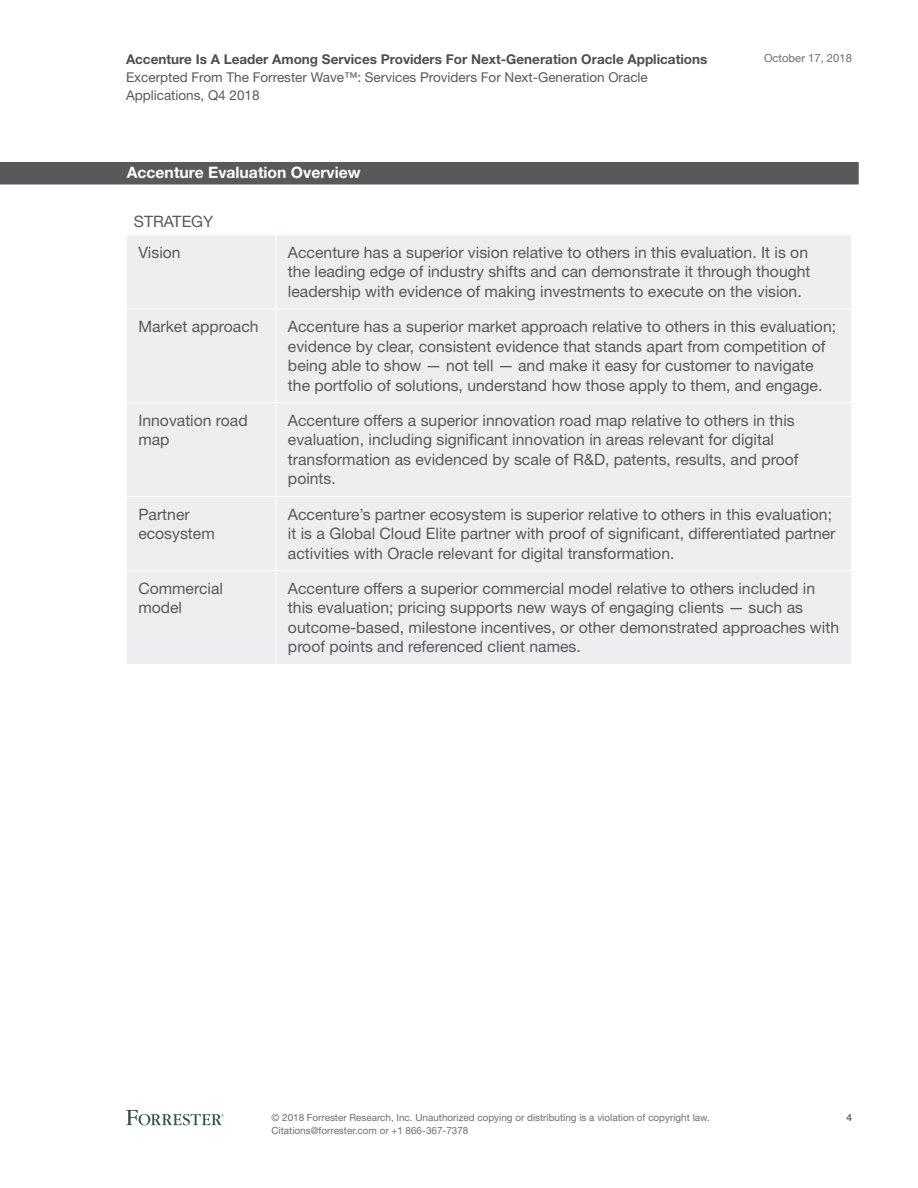
<style>
.page{position:relative;width:918px;height:1188px;background:#fff}
.page>*{position:absolute;margin:0;border:0;box-sizing:border-box;transform-origin:0 0}
.t1{font:15.75px/19.5px "Helvetica Neue LT Std";color:#59595b}
.t2{font:700 15.75px "Helvetica Neue LT Std";color:#fff}
.t3{font:13.5px/18px "Helvetica Neue LT Std";color:#59595b}
.t4{font:700 13.5px "Helvetica Neue LT Std";color:#4e4e50}
.t5{font:11.25px "Helvetica Neue LT Std";color:#6d6e70}
.t6{font:9.9px/12.8px "Helvetica Neue LT Std";color:#6d6e70}
.t7{font:700 9.9px "Helvetica Neue LT Std";color:#6d6e70}
</style>
<div class="page">
<svg style="left:126px;top:1110px;width:98px;height:15px"></svg>
<div style="left:127px;top:235px;width:724px;height:429px;background:#edeeef"></div>
<hr style="left:276px;top:235px;width:1px;height:74px;background:#fff">
<hr style="left:126px;top:309px;width:150px;height:1px;background:#fff">
<hr style="left:276px;top:309px;width:576px;height:1px;background:#fff">
<hr style="left:276px;top:309px;width:1px;height:93px;background:#fff">
<hr style="left:126px;top:402px;width:150px;height:1px;background:#fff">
<hr style="left:276px;top:402px;width:576px;height:1px;background:#fff">
<hr style="left:276px;top:403px;width:1px;height:93px;background:#fff">
<hr style="left:126px;top:496px;width:150px;height:1px;background:#fff">
<hr style="left:276px;top:496px;width:576px;height:1px;background:#fff">
<hr style="left:276px;top:497px;width:1px;height:73px;background:#fff">
<hr style="left:126px;top:570px;width:150px;height:1px;background:#fff">
<hr style="left:276px;top:570px;width:576px;height:1px;background:#fff">
<hr style="left:276px;top:571px;width:1px;height:93px;background:#fff">
<div style="left:0;top:162px;width:859px;height:22px;background:#59595b"></div>
<p class="t4" style="left:126px;top:50px;width:583px">Accenture Is A Leader Among Services Providers For Next-Generation Oracle Applications</p>
<p class="t3" style="left:126px;top:68px;width:523px">Excerpted From The Forrester Wave™: Services Providers For Next-Generation Oracle<br>Applications, Q4 2018</p>
<p class="t5" style="left:764px;top:51px;width:89px">October 17, 2018</p>
<p class="t2" style="left:127px;top:163px;width:235px">Accenture Evaluation Overview</p>
<p class="t1" style="left:134px;top:206px;width:81px;line-height:30.8px">STRATEGY<br>Vision</p>
<p class="t1" style="left:288px;top:242px;width:524px">Accenture has a superior vision relative to others in this evaluation. It is on the leading edge of industry shifts and can demonstrate it through thought leadership with evidence of making investments to execute on the vision.</p>
<p class="t1" style="left:138px;top:317px;width:122px">Market approach</p>
<p class="t1" style="left:288px;top:317px;width:550px">Accenture has a superior market approach relative to others in this evaluation; evidence by clear, consistent evidence that stands apart from competition of being able to show — not tell — and make it easy for customer to navigate the portfolio of solutions, understand how those apply to them, and engage.</p>
<p class="t1" style="left:138px;top:410px;width:111px">Innovation road map</p>
<p class="t1" style="left:288px;top:410px;width:512px">Accenture offers a superior innovation road map relative to others in this evaluation, including significant innovation in areas relevant for digital transformation as evidenced by scale of R&amp;D, patents, results, and proof points.</p>
<p class="t1" style="left:138px;top:504px;width:78px">Partner ecosystem</p>
<p class="t1" style="left:288px;top:504px;width:549px">Accenture’s partner ecosystem is superior relative to others in this evaluation; it is a Global Cloud Elite partner with proof of significant, differentiated partner activities with Oracle relevant for digital transformation.</p>
<p class="t1" style="left:138px;top:578px;width:86px">Commercial model</p>
<p class="t1" style="left:288px;top:578px;width:553px">Accenture offers a superior commercial model relative to others included in this evaluation; pricing supports new ways of engaging clients — such as outcome-based, milestone incentives, or other demonstrated approaches with proof points and referenced client names.</p>
<p class="t6" style="left:272px;top:1111px;width:440px">© 2018 Forrester Research, Inc. Unauthorized copying or distributing is a violation of copyright law.<br>Citations@forrester.com or +1 866-367-7378</p>
<p class="t7" style="left:846px;top:1112px;width:7px">4</p>
</div>
